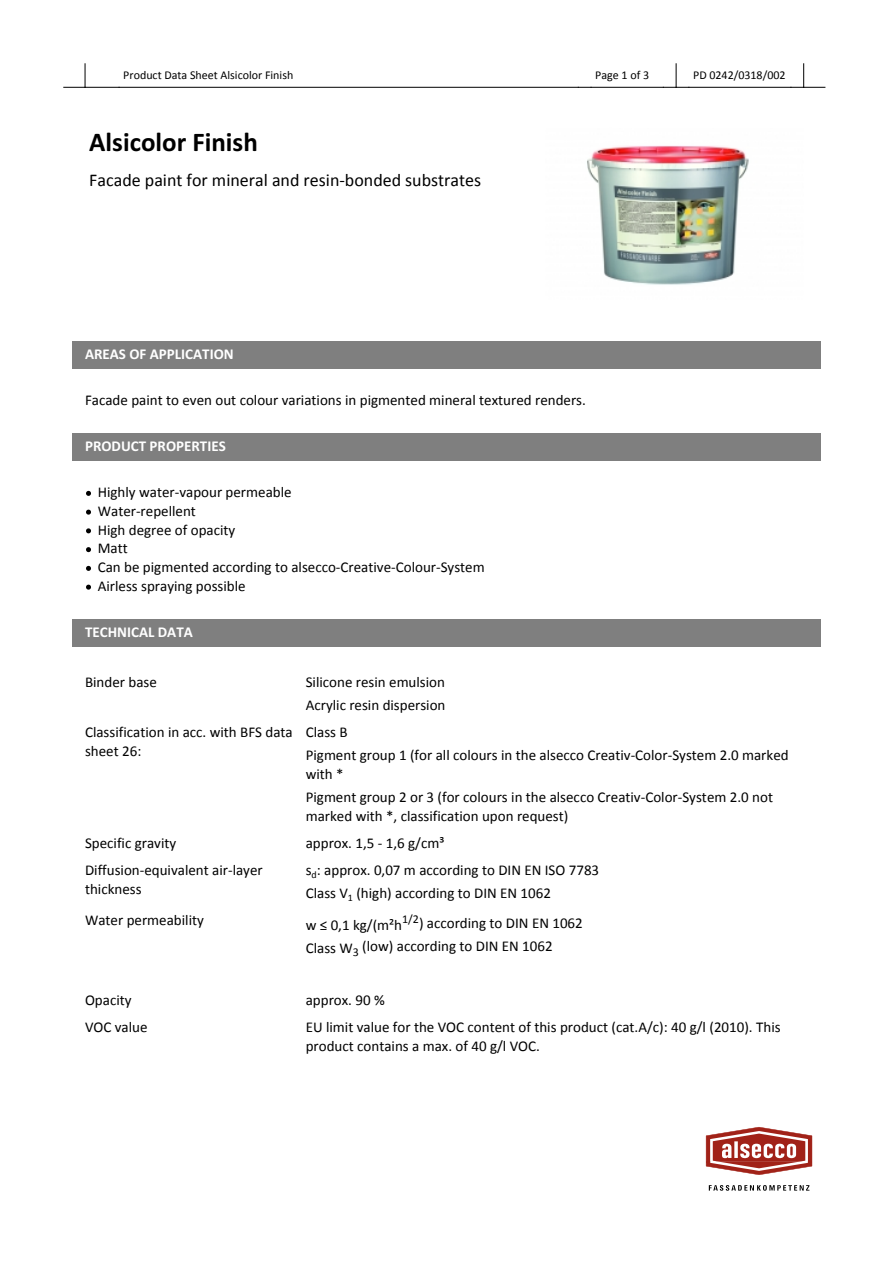
<style>
.page{position:relative;width:893px;height:1263px;background:#fff}
.page>*{position:absolute;margin:0;border:0;box-sizing:border-box;transform-origin:0 0}
.t1{font:700 27px "Calibri";color:#000}
.t2{font:18px "Calibri";color:#000}
.t3{font:15px/18.8px "Calibri";color:#000}
.t4{font:700 15px "Calibri";color:#fff}
.t5{font:12px "Calibri";color:#000}
</style>
<div class="page">
<svg style="left:64px;top:64px;width:22px;height:24px"></svg>
<hr style="left:85px;top:87px;width:34px;height:1px;background:#000">
<hr style="left:119px;top:87px;width:459px;height:1px;background:#000">
<svg style="left:578px;top:87px;width:13px;height:1px"></svg>
<hr style="left:591px;top:87px;width:72px;height:1px;background:#000">
<svg style="left:663px;top:64px;width:26px;height:24px"></svg>
<hr style="left:689px;top:87px;width:102px;height:1px;background:#000">
<svg style="left:791px;top:64px;width:34px;height:24px"></svg>
<img style="left:587px;top:145px;width:162px;height:140px">
<div style="left:72px;top:342px;width:749px;height:27px;background:#7f7f7f"></div>
<div style="left:72px;top:434px;width:749px;height:27px;background:#7f7f7f"></div>
<svg style="left:86px;top:491px;width:5px;height:5px"></svg>
<svg style="left:86px;top:510px;width:5px;height:5px"></svg>
<svg style="left:86px;top:528px;width:5px;height:5px"></svg>
<svg style="left:86px;top:547px;width:5px;height:5px"></svg>
<svg style="left:86px;top:566px;width:5px;height:5px"></svg>
<svg style="left:86px;top:585px;width:5px;height:5px"></svg>
<div style="left:72px;top:619px;width:749px;height:28px;background:#7f7f7f"></div>
<svg style="left:709px;top:1185px;width:100px;height:6px"></svg>
<svg style="left:706px;top:1127px;width:106px;height:48px"></svg>
<p class="t5" style="left:123px;top:70px;width:172px">Product Data Sheet Alsicolor Finish</p>
<p class="t5" style="left:595px;top:70px;width:55px">Page 1 of 3</p>
<p class="t5" style="left:693px;top:70px;width:94px">PD 0242/0318/002</p>
<h1 class="t1" style="left:89px;top:131px;width:170px">Alsicolor Finish</h1>
<p class="t2" style="left:89px;top:172px;width:393px">Facade paint for mineral and resin-bonded substrates</p>
<p class="t4" style="left:85px;top:348px;width:150px">AREAS OF APPLICATION</p>
<p class="t3" style="left:85px;top:392px;width:502px">Facade paint to even out colour variations in pigmented mineral textured renders.</p>
<p class="t4" style="left:85px;top:440px;width:142px">PRODUCT PROPERTIES</p>
<p class="t3" style="left:98px;top:484px;width:388px">Highly water-vapour permeable<br>Water-repellent<br>High degree of opacity<br>Matt<br>Can be pigmented according to alsecco-Creative-Colour-System<br>Airless spraying possible</p>
<p class="t4" style="left:85px;top:626px;width:109px">TECHNICAL DATA</p>
<p class="t3" style="left:85px;top:674px;width:73px">Binder base</p>
<p class="t3" style="left:306px;top:672px;width:141px;line-height:23px">Silicone resin emulsion<br>Acrylic resin dispersion</p>
<p class="t3" style="left:85px;top:724px;width:209px">Classification in acc. with BFS data sheet 26:</p>
<p class="t3" style="left:306px;top:722px;width:484px;line-height:23px">Class B<br>Pigment group 1 (for all colours in the alsecco Creativ-Color-System 2.0 marked</p>
<p class="t3" style="left:306px;top:764px;width:469px;line-height:23px">with *<br>Pigment group 2 or 3 (for colours in the alsecco Creativ-Color-System 2.0 not</p>
<p class="t3" style="left:306px;top:808px;width:264px">marked with *, classification upon request)</p>
<p class="t3" style="left:85px;top:835px;width:93px">Specific gravity</p>
<p class="t3" style="left:306px;top:835px;width:140px">approx. 1,5 - 1,6 g/cm³</p>
<p class="t3" style="left:85px;top:862px;width:179px">Diffusion-equivalent air-layer thickness</p>
<p class="t3" style="left:306px;top:860px;width:295px;line-height:23px">s<sub>d</sub>: approx. 0,07 m according to DIN EN ISO 7783<br>Class V<sub>1</sub> (high) according to DIN EN 1062</p>
<p class="t3" style="left:85px;top:912px;width:120px">Water permeability</p>
<p class="t3" style="left:306px;top:916px;width:98px">w ≤ 0,1 kg/(m²h</p>
<p class="t3" style="left:306px;top:912px;width:279px;line-height:23px;text-indent:96px"><sup>1/2</sup>) according to DIN EN 1062<br>Class W<sub>3</sub> (low) according to DIN EN 1062</p>
<p class="t3" style="left:85px;top:991px;width:48px">Opacity</p>
<p class="t3" style="left:306px;top:991px;width:81px">approx. 90 %</p>
<p class="t3" style="left:85px;top:1019px;width:64px">VOC value</p>
<p class="t3" style="left:306px;top:1019px;width:476px">EU limit value for the VOC content of this product (cat.A/c): 40 g/l (2010). This product contains a max. of 40 g/l VOC.</p>
</div>
